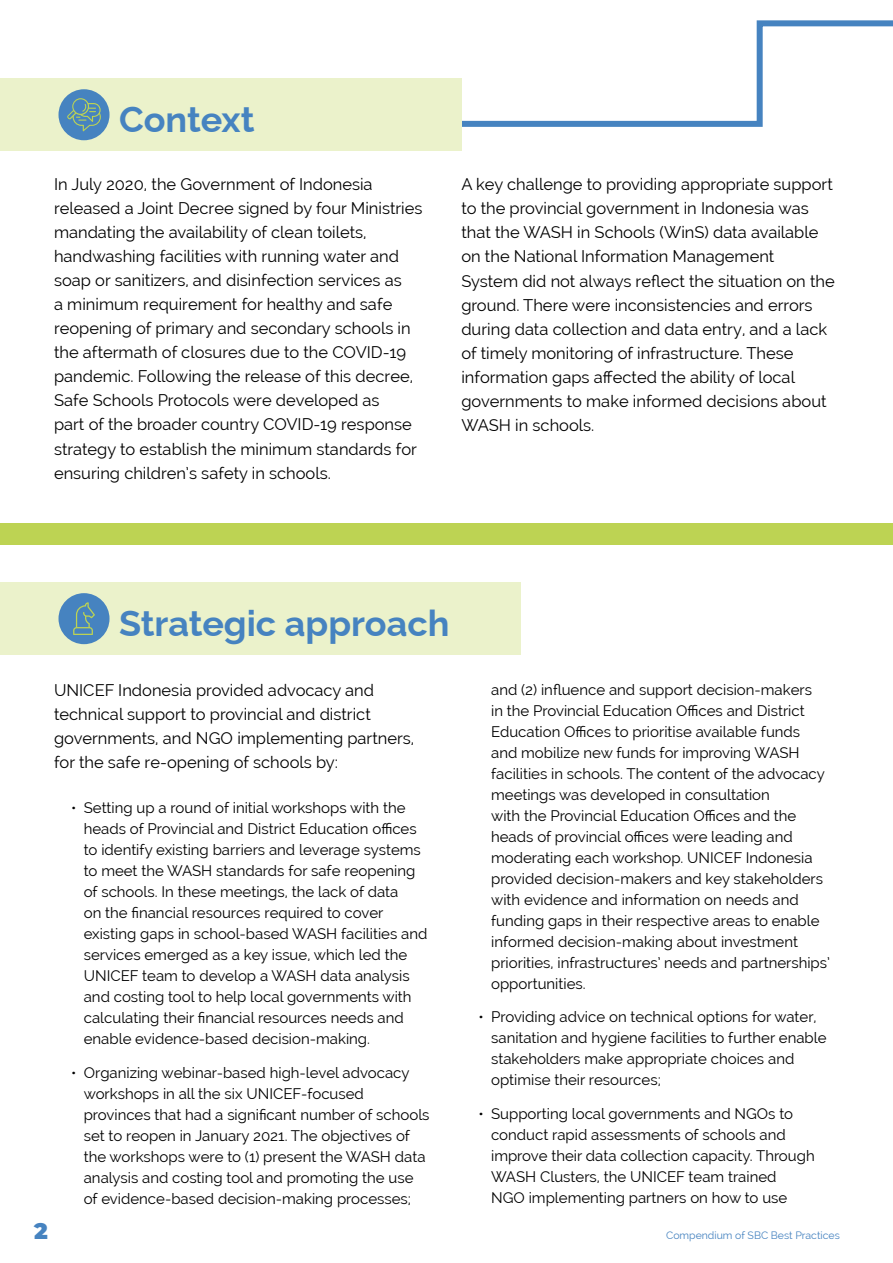
<style>
.page{position:relative;width:893px;height:1263px;background:#fff}
.page>*{position:absolute;margin:0;border:0;box-sizing:border-box;transform-origin:0 0}
.t1{font:700 36px "Raleway";color:#4683c0}
.t2{font:900 22.5px "Montserrat";color:#4683c0}
.t3{font:16.5px/24px "Raleway";color:#000}
.t4{font:15px/21px "Raleway";color:#000}
.t5{font:10.5px "Raleway";color:#4683c0}
</style>
<div class="page">
<div style="left:0;top:523px;width:893px;height:21px;background:#bdd353"></div>
<svg style="left:455px;top:20px;width:438px;height:110px"></svg>
<div style="left:0;top:79px;width:461px;height:72px;background:#ebf2cb"></div>
<div style="left:58px;top:89px;width:52px;height:51px;background:#4683c0;border-radius:50%"></div>
<svg style="left:67px;top:98px;width:34px;height:33px"></svg>
<div style="left:0;top:582px;width:521px;height:73px;background:#ebf2cb"></div>
<div style="left:58px;top:593px;width:52px;height:51px;background:#4683c0;border-radius:50%"></div>
<svg style="left:73px;top:602px;width:22px;height:33px"></svg>
<h1 class="t1" style="left:119px;top:91px;width:137px">Context</h1>
<p class="t3" style="left:54px;top:173px;width:370px">In July 2020, the Government of Indonesia released a Joint Decree signed by four Ministries mandating the availability of clean toilets, handwashing facilities with running water and soap or sanitizers, and disinfection services as<br>a minimum requirement for healthy and safe reopening of primary and secondary schools in the aftermath of closures due to the COVID-19 pandemic. Following the release of this decree, Safe Schools Protocols were developed as<br>part of the broader country COVID-19 response strategy to establish the minimum standards for ensuring children’s safety in schools.</p>
<p class="t3" style="left:461px;top:173px;width:375px">A key challenge to providing appropriate support to the provincial government in Indonesia was that the WASH in Schools (WinS) data available on the National Information Management System did not always reflect the situation on the ground. There were inconsistencies and errors during data collection and data entry, and a lack of timely monitoring of infrastructure. These information gaps affected the ability of local governments to make informed decisions about WASH in schools.</p>
<h1 class="t1" style="left:119px;top:595px;width:332px">Strategic approach</h1>
<p class="t3" style="left:54px;top:678px;width:362px">UNICEF Indonesia provided advocacy and technical support to provincial and district governments, and NGO implementing partners, for the safe re-opening of schools by:</p>
<p class="t4" style="left:84px;top:797px;width:345px;text-indent:-13px">• Setting up a round of initial workshops with the heads of Provincial and District Education offices to identify existing barriers and leverage systems to meet the WASH standards for safe reopening of schools. In these meetings, the lack of data<br>on the financial resources required to cover existing gaps in school-based WASH facilities and services emerged as a key issue, which led the UNICEF team to develop a WASH data analysis and costing tool to help local governments with calculating their financial resources needs and enable evidence-based decision-making.</p>
<p class="t4" style="left:84px;top:1062px;width:347px;text-indent:-13px">• Organizing webinar-based high-level advocacy workshops in all the six UNICEF-focused provinces that had a significant number of schools set to reopen in January 2021. The objectives of the workshops were to (1) present the WASH data analysis and costing tool and promoting the use of evidence-based decision-making processes;</p>
<p class="t4" style="left:491px;top:679px;width:340px">and (2) influence and support decision-makers<br>in the Provincial Education Offices and District Education Offices to prioritise available funds and mobilize new funds for improving WASH facilities in schools. The content of the advocacy meetings was developed in consultation<br>with the Provincial Education Offices and the heads of provincial offices were leading and moderating each workshop. UNICEF Indonesia provided decision-makers and key stakeholders with evidence and information on needs and funding gaps in their respective areas to enable informed decision-making about investment priorities, infrastructures’ needs and partnerships’ opportunities.</p>
<p class="t4" style="left:491px;top:1006px;width:337px;text-indent:-13px">• Providing advice on technical options for water, sanitation and hygiene facilities to further enable stakeholders make appropriate choices and optimise their resources;</p>
<p class="t4" style="left:491px;top:1103px;width:325px;text-indent:-13px">• Supporting local governments and NGOs to conduct rapid assessments of schools and improve their data collection capacity. Through WASH Clusters, the UNICEF team trained<br>NGO implementing partners on how to use</p>
<h2 class="t2" style="left:34px;top:1214px;width:15px">2</h2>
<p class="t5" style="left:666px;top:1229px;width:175px">Compendium of SBC Best Practices</p>
</div>
